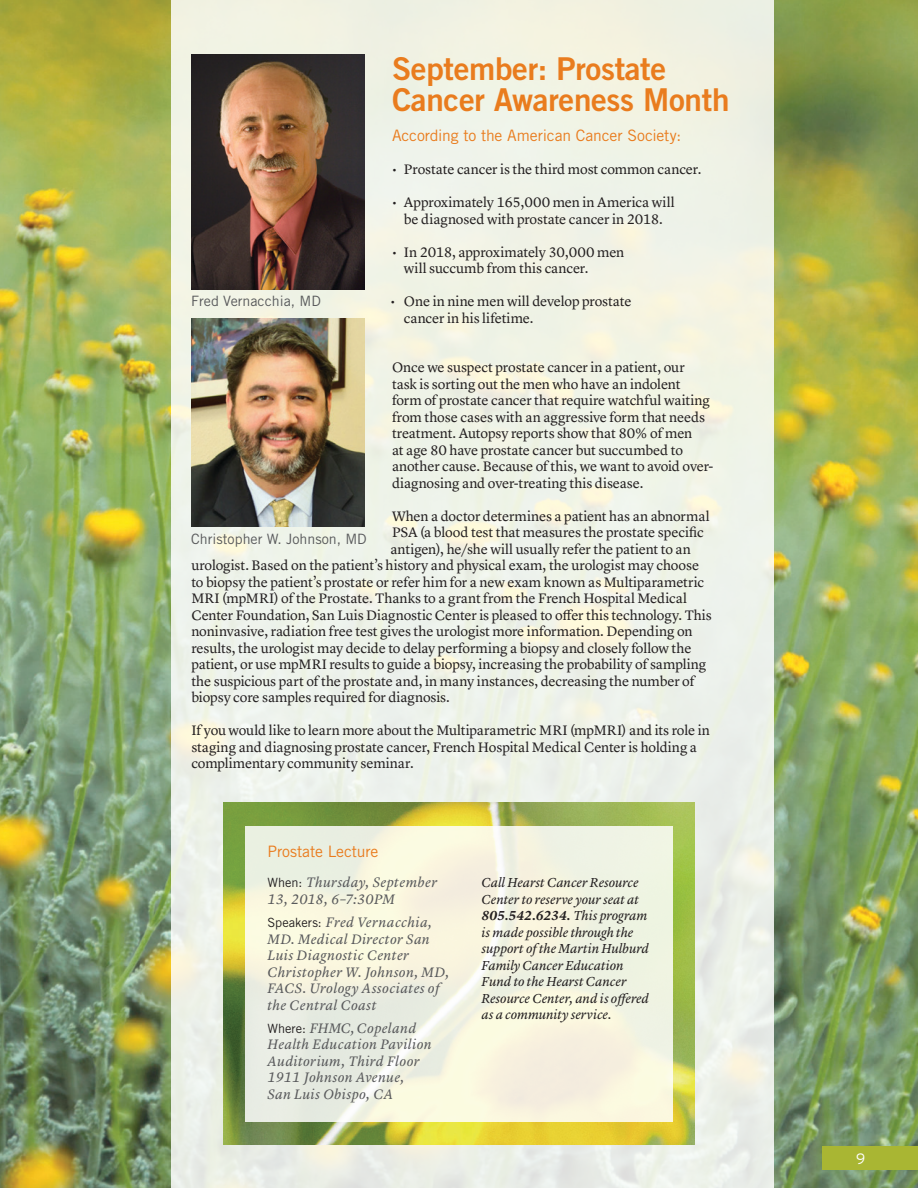
<style>
.page{position:relative;width:918px;height:1188px;background:#fff}
.page>*{position:absolute;margin:0;border:0;box-sizing:border-box;transform-origin:0 0}
.Artical_Headers{font:31.5px/31.5px "Trade Gothic Bold Two";letter-spacing:-.01em;color:#e97c1e}
.Event_Box_Event_Titl{font:15.75px "Trade Gothic";letter-spacing:-.01em;color:#e97c1e}
.t1{font:300 15px "Interstate";color:#fff}
.Body_Copy{font:14.25px/16.5px "Lyon Text";letter-spacing:-.01em;color:#231f20}
.Classes_title{font:italic 14.25px/16.5px "Lyon Text";letter-spacing:.025em;color:#58595b}
.t2{font:14.25px "Trade Gothic";color:#58595b}
.Event_dates{font:italic 13.5px/16.5px "Lyon Text";color:#231f20}
.s1{font-family:"Trade Gothic";font-style:normal;font-size:12.75px;color:#231f20}
.s2{font-weight:600}
</style>
<div class="page">
<img style="left:0;top:0;width:918px;height:1188px">
<div style="left:171px;top:0;width:603px;height:1188px;background:#eff3e7"></div>
<img style="left:191px;top:54px;width:174px;height:236px">
<img style="left:223px;top:803px;width:472px;height:341px">
<svg style="left:245px;top:826px;width:428px;height:296px"></svg>
<img style="left:191px;top:319px;width:174px;height:207px">
<div style="left:823px;top:1147px;width:95px;height:23px;background:#a9b633"></div>
<p class="t2" style="left:191px;top:292px;width:131px">Fred Vernacchia, MD</p>
<p class="Artical_Headers" style="left:392px;top:52px;width:339px">September: Prostate<br>Cancer Awareness Month</p>
<p class="Event_Box_Event_Titl" style="left:392px;top:126px;width:291px">According to the American Cancer Society:</p>
<p class="Body_Copy" style="left:392px;top:160px;width:311px">• Prostate cancer is the third most common cancer.</p>
<p class="Body_Copy" style="left:392px;top:193px;width:284px;text-align:center">• Approximately 165,000 men in America will be diagnosed with prostate cancer in 2018.</p>
<p class="Body_Copy" style="left:404px;top:242px;width:222px;text-indent:-12px">• In 2018, approximately 30,000 men will succumb from this cancer.</p>
<p class="Body_Copy" style="left:404px;top:292px;width:229px;text-indent:-14px">• One in nine men will develop prostate cancer in his lifetime.</p>
<p class="Body_Copy" style="left:392px;top:358px;width:323px">Once we suspect prostate cancer in a patient, our<br>task is sorting out the men who have an indolent form of prostate cancer that require watchful waiting from those cases with an aggressive form that needs treatment. Autopsy reports show that 80% of men<br>at age 80 have prostate cancer but succumbed to another cause. Because of this, we want to avoid over&shy;diagnosing and over-treating this disease.</p>
<p class="Body_Copy" style="left:392px;top:506px;width:319px">When a doctor determines a patient has an abnormal</p>
<p class="Body_Copy" style="left:392px;top:523px;width:313px">PSA (a blood test that measures the prostate specific</p>
<p class="Body_Copy" style="left:390px;top:539px;width:302px">antigen), he/she will usually refer the patient to an</p>
<p class="Body_Copy" style="left:191px;top:556px;width:509px">urologist. Based on the patient’s history and physical exam, the urologist may choose</p>
<p class="Body_Copy" style="left:191px;top:572px;width:514px">to biopsy the patient’s prostate or refer him for a new exam known as Multiparametric</p>
<p class="Body_Copy" style="left:191px;top:589px;width:497px">MRI (mpMRI) of the Prostate. Thanks to a grant from the French Hospital Medical</p>
<p class="Body_Copy" style="left:191px;top:605px;width:522px">Center Foundation, San Luis Diagnostic Center is pleased to offer this technology. This</p>
<p class="Body_Copy" style="left:191px;top:622px;width:503px">noninvasive, radiation free test gives the urologist more information. Depending on</p>
<p class="Body_Copy" style="left:191px;top:638px;width:502px">results, the urologist may decide to delay performing a biopsy and closely follow the</p>
<p class="Body_Copy" style="left:191px;top:655px;width:516px">patient, or use mpMRI results to guide a biopsy, increasing the probability of sampling</p>
<p class="Body_Copy" style="left:191px;top:671px;width:505px">the suspicious part of the prostate and, in many instances, decreasing the number of</p>
<p class="Body_Copy" style="left:191px;top:688px;width:260px">biopsy core samples required for diagnosis.</p>
<p class="Body_Copy" style="left:191px;top:721px;width:520px">If you would like to learn more about the Multiparametric MRI (mpMRI) and its role in staging and diagnosing prostate cancer, French Hospital Medical Center is holding a complimentary community seminar.</p>
<p class="t2" style="left:191px;top:530px;width:177px">Christopher W. Johnson, MD</p>
<p class="Event_Box_Event_Titl" style="left:267px;top:842px;width:112px">Prostate Lecture</p>
<p class="Classes_title" style="left:267px;top:873px;width:171px"><span class="s1">When:</span> Thursday, September<br>13, 2018, 6–7:30PM</p>
<p class="Classes_title" style="left:267px;top:913px;width:183px"><span class="s1">Speakers:</span> Fred Vernacchia,<br>MD. Medical Director San<br>Luis Diagnostic Center<br>Christopher W. Johnson, MD,<br>FACS. Urology Associates of the Central Coast</p>
<p class="Classes_title" style="left:267px;top:1019px;width:166px"><span class="s1">Where:</span> FHMC, Copeland<br>Health Education Pavilion<br>Auditorium, Third Floor<br>1911 Johnson Avenue,<br>San Luis Obispo, CA</p>
<p class="Event_dates" style="left:482px;top:873px;width:169px">Call Hearst Cancer Resource<br>Center to reserve your seat at<br><span class="s2">805.542.6234.</span> This program is made possible through the support of the Martin Hulburd<br>Family Cancer Education<br>Fund to the Hearst Cancer<br>Resource Center, and is offered as a community service.</p>
<p class="t1" style="left:856px;top:1150px;width:11px">9</p>
</div>
